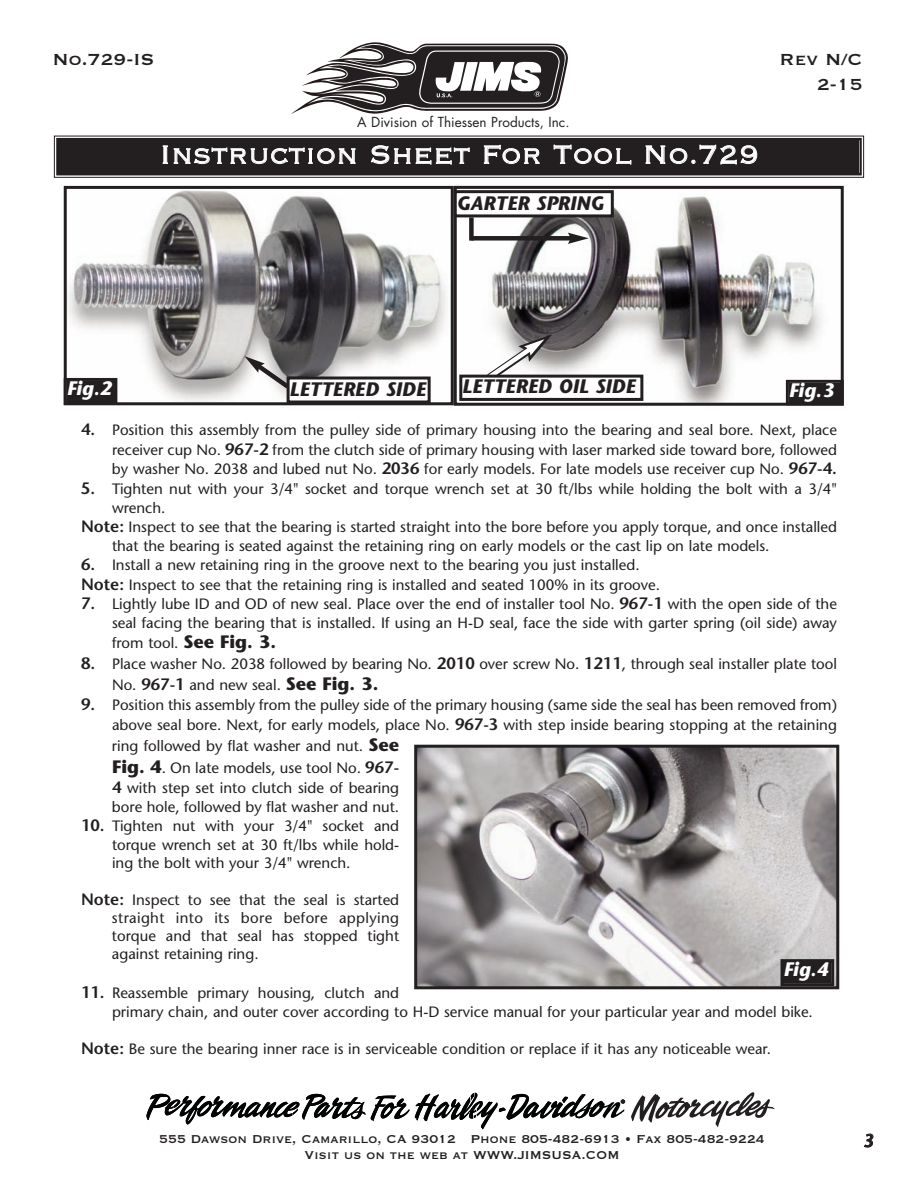
<style>
.page{position:relative;width:918px;height:1188px;background:#fff}
.page>*{position:absolute;margin:0;border:0;box-sizing:border-box;transform-origin:0 0}
.t1{font:33px "Copperplate Thirty Two BC";letter-spacing:.005em;color:#fff}
.t2{font:21px/25.2px "Copperplate Thirty One BC";color:#231f20;text-align:right}
.t3{font:italic 700 19.5px "Stone Sans";color:#231f20}
.t4{font:italic 700 19.5px "Stone Sans";color:#fff}
.t5{font:italic 600 18px "Stone Sans";color:#231f20}
.t6{font:15px/18.3px "Stone Sans";color:#231f20}
.t7{font:15px "Copperplate Thirty One BC";color:#231f20}
.t8{font:13.5px "Futura";color:#231f20}
.s1{font-weight:600;font-size:16.5px}
.s2{font-weight:700;font-size:18px}
</style>
<div class="page">
<svg style="left:291px;top:42px;width:277px;height:72px"></svg>
<svg style="left:631px;top:1092px;width:144px;height:35px"></svg>
<svg style="left:146px;top:1093px;width:479px;height:36px"></svg>
<div style="left:58px;top:140px;width:802px;height:33px;background:#231f20"></div>
<div style="left:54px;top:136px;width:810px;height:42px;border:1px solid #231f20"></div>
<div style="left:56px;top:138px;width:806px;height:37px;border:2px solid #231f20"></div>
<img style="left:68px;top:190px;width:378px;height:211px">
<div style="left:64px;top:186px;width:390px;height:219px;border:3px solid #231f20"></div>
<div style="left:67px;top:381px;width:47px;height:21px;background:#231f20"></div>
<div style="left:64px;top:378px;width:53px;height:27px;border:3px solid #231f20"></div>
<img style="left:466px;top:196px;width:374px;height:206px">
<div style="left:454px;top:186px;width:390px;height:220px;border:3px solid #231f20"></div>
<div style="left:789px;top:383px;width:52px;height:19px;background:#231f20"></div>
<div style="left:786px;top:380px;width:58px;height:25px;border:3px solid #231f20"></div>
<svg style="left:244px;top:356px;width:50px;height:37px"></svg>
<div style="left:455px;top:192px;width:157px;height:24px;background:#fff"></div>
<div style="left:454px;top:190px;width:160px;height:27px;border:3px solid #231f20"></div>
<div style="left:288px;top:378px;width:141px;height:24px;background:#fff"></div>
<div style="left:287px;top:377px;width:144px;height:27px;border:3px solid #231f20"></div>
<svg style="left:479px;top:334px;width:73px;height:41px"></svg>
<div style="left:461px;top:376px;width:181px;height:23px;background:#fff"></div>
<div style="left:459px;top:375px;width:184px;height:26px;border:3px solid #231f20"></div>
<div style="left:469px;top:217px;width:5px;height:24px;background:#231f20"></div>
<div style="left:471px;top:236px;width:101px;height:5px;background:#231f20"></div>
<svg style="left:568px;top:233px;width:21px;height:11px"></svg>
<img style="left:418px;top:749px;width:417px;height:236px">
<div style="left:414px;top:745px;width:425px;height:244px;border:3px solid #231f20"></div>
<div style="left:784px;top:962px;width:47px;height:21px;background:#231f20"></div>
<div style="left:781px;top:959px;width:53px;height:27px;border:3px solid #231f20"></div>
<h2 class="t2" style="left:52px;top:45px;width:104px">No.729-IS</h2>
<p class="t8" style="left:357px;top:116px;width:214px">A Division of Thiessen Products, Inc.</p>
<h1 class="t1" style="left:160px;top:133px;width:601px">Instruction Sheet For Tool No.729</h1>
<h3 class="t3" style="left:457px;top:195px;width:149px">GARTER SPRING</h3>
<h2 class="t2" style="left:780px;top:45px;width:84px">Rev N/C<br>2-15</h2>
<h3 class="t3" style="left:290px;top:381px;width:138px">LETTERED SIDE</h3>
<h3 class="t3" style="left:462px;top:379px;width:175px">LETTERED OIL SIDE</h3>
<h3 class="t4" style="left:67px;top:381px;width:47px">Fig.2</h3>
<h3 class="t4" style="left:789px;top:383px;width:47px">Fig.3</h3>
<p class="t6" style="left:112px;top:421px;width:727px;line-height:19.8px;text-align:justify;text-indent:-31px"><span class="s1">4.</span> Position this assembly from the pulley side of primary housing into the bearing and seal bore. Next, place receiver cup No. <span class="s1">967-2</span> from the clutch side of primary housing with laser marked side toward bore, followed by washer No. 2038 and lubed nut No. <span class="s1">2036</span> for early models. For late models use receiver cup No. <span class="s1">967-4.</span></p>
<p class="t6" style="left:81px;top:481px;width:758px"><span class="s1">5.</span> Tighten nut with your 3/4" socket and torque wrench set at 30 ft/lbs while holding the bolt with a 3/4"</p>
<p class="t6" style="left:112px;top:500px;width:55px">wrench.</p>
<p class="t6" style="left:81px;top:519px;width:758px"><span class="s1">Note:</span> Inspect to see that the bearing is started straight into the bore before you apply torque, and once installed</p>
<p class="t6" style="left:112px;top:538px;width:659px">that the bearing is seated against the retaining ring on early models or the cast lip on late models.</p>
<p class="t6" style="left:81px;top:556px;width:581px;line-height:19.8px"><span class="s1">6.</span> Install a new retaining ring in the groove next to the bearing you just installed.<br><span class="s1">Note:</span> Inspect to see that the retaining ring is installed and seated 100% in its groove.</p>
<p class="t6" style="left:81px;top:596px;width:758px;line-height:18.8px;text-align:right"><span class="s1">7.</span> Lightly lube ID and OD of new seal. Place over the end of installer tool No. <span class="s1">967-1</span> with the open side of the seal facing the bearing that is installed. If using an H-D seal, face the side with garter spring (oil side) away</p>
<p class="t6" style="left:112px;top:636px;width:166px">from tool. <span class="s2">See Fig. 3.</span></p>
<p class="t6" style="left:112px;top:655px;width:727px;line-height:20.9px;text-indent:-31px"><span class="s1">8.</span> Place washer No. 2038 followed by bearing No. <span class="s1">2010</span> over screw No. <span class="s1">1211</span>, through seal installer plate tool<br>No. <span class="s1">967-1</span> and new seal. <span class="s2">See Fig. 3.</span></p>
<p class="t6" style="left:112px;top:696px;width:727px;line-height:20.7px;text-indent:-31px"><span class="s1">9.</span> Position this assembly from the pulley side of the primary housing (same side the seal has been removed from) above seal bore. Next, for early models, place No. <span class="s1">967-3</span> with step inside bearing stopping at the retaining ring followed by flat washer and nut. <span class="s2">See<br>Fig. 4</span>. On late models, use tool No. <span class="s1">967-<br>4</span> with step set into clutch side of bearing</p>
<p class="t6" style="left:112px;top:799px;width:289px">bore hole, followed by flat washer and nut.</p>
<p class="t6" style="left:112px;top:818px;width:289px;text-align:justify;text-indent:-31px"><span class="s1">10.</span> Tighten nut with your 3/4" socket and torque wrench set at 30 ft/lbs while hold&shy;ing the bolt with your 3/4" wrench.</p>
<p class="t6" style="left:112px;top:892px;width:289px;text-align:justify;text-indent:-31px"><span class="s1">Note:</span> Inspect to see that the seal is started straight into its bore before applying torque and that seal has stopped tight against retaining ring.</p>
<p class="t6" style="left:112px;top:985px;width:702px;line-height:18.8px;text-indent:-31px"><span class="s1">11.</span> Reassemble primary housing, clutch and<br>primary chain, and outer cover according to H-D service manual for your particular year and model bike.</p>
<p class="t6" style="left:81px;top:1041px;width:692px"><span class="s1">Note:</span> Be sure the bearing inner race is in serviceable condition or replace if it has any noticeable wear.</p>
<h3 class="t4" style="left:784px;top:962px;width:47px">Fig.4</h3>
<p class="t7" style="left:159px;top:1129px;width:607px">555 Dawson Drive, Camarillo, CA 93012 Phone 805-482-6913 • Fax 805-482-9224</p>
<p class="t5" style="left:863px;top:1134px;width:12px">3</p>
<p class="t7" style="left:304px;top:1145px;width:317px">Visit us on the web at WWW.JIMSUSA.COM</p>
</div>
